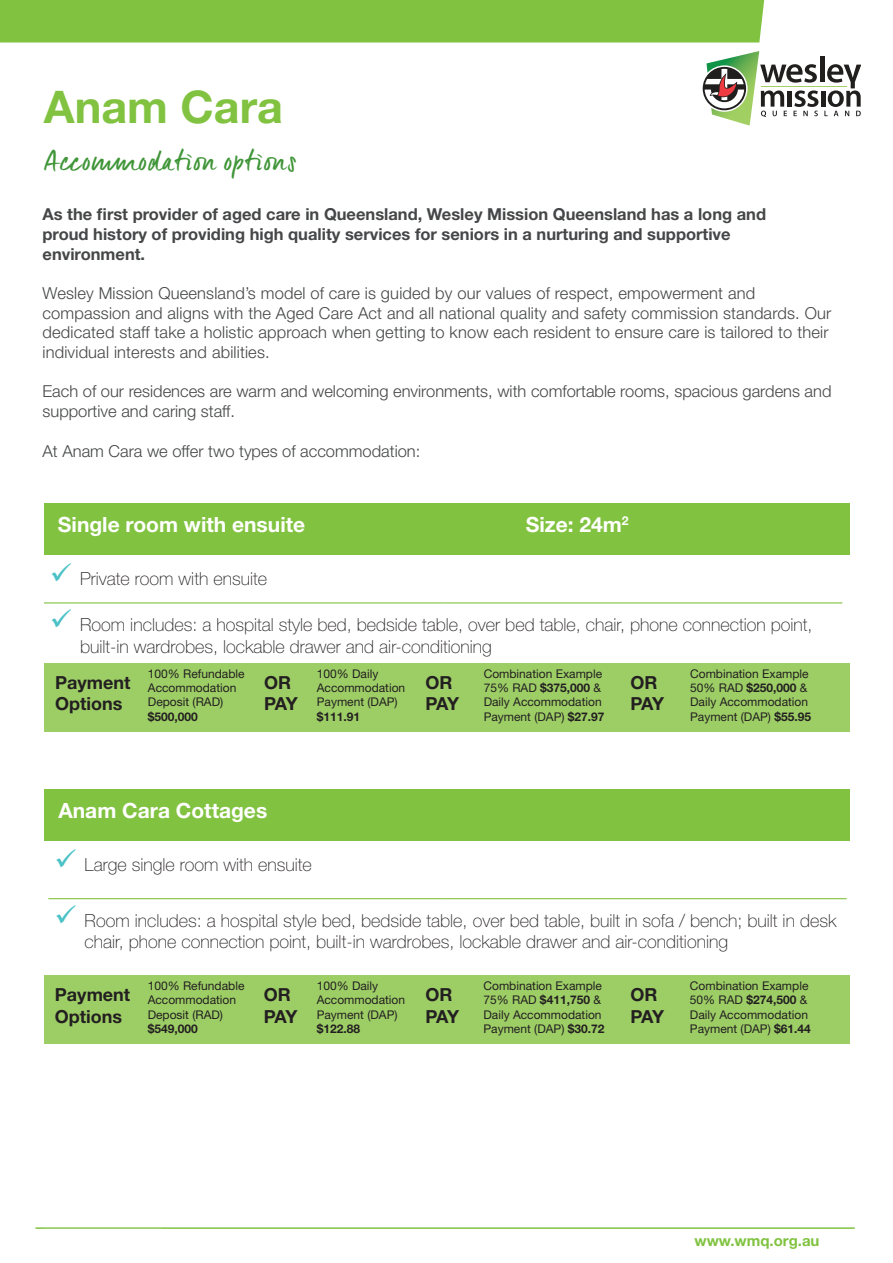
<style>
.page{position:relative;width:893px;height:1263px;background:#fff}
.page>*{position:absolute;margin:0;border:0;box-sizing:border-box;transform-origin:0 0}
.t1{font:700 45px "Helvetica Neue LT Std";color:#81c340}
.t2{font:25.5px "Epistula";letter-spacing:.05em;color:#3f9537}
.t3{font:700 21px "Helvetica Neue LT Std";color:#fff}
.t4{font:100 18px/21.6px "Helvetica Neue LT Std";color:#231f20}
.t5{font:700 18px/21.6px "Helvetica Neue LT Std";color:#231f20}
.t6{font:300 16.5px/19.5px "Helvetica Neue LT Std";letter-spacing:.01em;color:#454647}
.t7{font:700 16.5px/19.8px "Helvetica Neue LT Std";color:#454647}
.t8{font:700 15px "Helvetica Neue LT Std";color:#81c340}
.t9{font:12px/14.4px "Helvetica Neue LT Std";color:#231f20}
.t10{font:700 12px "Helvetica Neue LT Std";color:#231f20}
.s1{color:#4dc2c6}
.s2{font-weight:700}
</style>
<div class="page">
<hr style="left:821px;top:91px;width:4px;height:16px;background:#211e1e">
<hr style="left:820px;top:57px;width:4px;height:25px;background:#211e1e">
<svg style="left:824px;top:64px;width:36px;height:52px"></svg>
<hr style="left:761px;top:86px;width:85px;height:1px;background:#a2cf61">
<svg style="left:703px;top:51px;width:115px;height:75px"></svg>
<div style="left:0;top:0;width:765px;height:43px;background:#81c340"></div>
<hr style="left:35px;top:1227px;width:820px;height:2px;background:#81c340">
<hr style="left:44px;top:602px;width:400px;height:1px;background:#81c340">
<hr style="left:444px;top:602px;width:398px;height:1px;background:#81c340">
<div style="left:44px;top:503px;width:806px;height:52px;background:#81c340"></div>
<div style="left:44px;top:663px;width:806px;height:69px;background:#9dce66"></div>
<hr style="left:48px;top:898px;width:400px;height:1px;background:#81c340">
<hr style="left:448px;top:898px;width:399px;height:1px;background:#81c340">
<div style="left:44px;top:789px;width:806px;height:51px;background:#81c340"></div>
<div style="left:44px;top:975px;width:806px;height:69px;background:#9dce66"></div>
<h1 class="t1" style="left:44px;top:79px;width:241px">Anam Cara</h1>
<h2 class="t2" style="left:44px;top:146px;width:254px">Accommodation options</h2>
<p class="t7" style="left:43px;top:204px;width:725px">As the first provider of aged care in Queensland, Wesley Mission Queensland has a long and proud history of providing high quality services for seniors in a nurturing and supportive environment.</p>
<p class="t6" style="left:43px;top:283px;width:790px">Wesley Mission Queensland’s model of care is guided by our values of respect, empowerment and compassion and aligns with the Aged Care Act and all national quality and safety commission standards. Our dedicated staff take a holistic approach when getting to know each resident to ensure care is tailored to their individual interests and abilities.</p>
<p class="t6" style="left:43px;top:381px;width:790px">Each of our residences are warm and welcoming environments, with comfortable rooms, spacious gardens and supportive and caring staff.</p>
<p class="t6" style="left:43px;top:441px;width:379px">At Anam Cara we offer two types of accommodation:</p>
<p class="t3" style="left:58px;top:512px;width:249px">Single room with ensuite</p>
<p class="t3" style="left:526px;top:512px;width:104px">Size: 24m<sup>2</sup></p>
<p class="t4" style="left:50px;top:568px;width:219px"><span class="s1">✓</span> Private room with ensuite</p>
<p class="t4" style="left:80px;top:614px;width:734px;text-indent:-30px"><span class="s1">✓</span> Room includes: a hospital style bed, bedside table, over bed table, chair, phone connection point, built-in wardrobes, lockable drawer and air-conditioning</p>
<p class="t5" style="left:55px;top:671px;width:77px">Payment<br>Options</p>
<p class="t9" style="left:148px;top:666px;width:98px">100% Refundable<br>Accommodation<br>Deposit (RAD)</p>
<p class="t10" style="left:148px;top:709px;width:52px">$500,000</p>
<p class="t5" style="left:264px;top:671px;width:35px">OR<br>PAY</p>
<p class="t5" style="left:426px;top:671px;width:35px">OR<br>PAY</p>
<p class="t9" style="left:690px;top:666px;width:122px">Combination Example<br>50% RAD <span class="s2">$250,000</span> &amp;<br>Daily Accommodation<br>Payment (DAP) <span class="s2">$55.95</span></p>
<p class="t9" style="left:484px;top:666px;width:122px">Combination Example<br>75% RAD <span class="s2">$375,000</span> &amp;<br>Daily Accommodation<br>Payment (DAP) <span class="s2">$27.97</span></p>
<p class="t9" style="left:317px;top:666px;width:90px">100% Daily<br>Accommodation<br>Payment (DAP)</p>
<p class="t10" style="left:317px;top:709px;width:45px">$111.91</p>
<p class="t5" style="left:630px;top:671px;width:35px">OR<br>PAY</p>
<p class="t3" style="left:58px;top:797px;width:210px">Anam Cara Cottages</p>
<p class="t4" style="left:54px;top:854px;width:259px"><span class="s1">✓</span> Large single room with ensuite</p>
<p class="t4" style="left:84px;top:909px;width:753px;text-indent:-30px"><span class="s1">✓</span> Room includes: a hospital style bed, bedside table, over bed table, built in sofa / bench; built in desk chair, phone connection point, built-in wardrobes, lockable drawer and air-conditioning</p>
<p class="t4" style="left:54px;top:977px;width:10px">L</p>
<p class="t5" style="left:264px;top:983px;width:35px">OR<br>PAY</p>
<p class="t5" style="left:425px;top:983px;width:35px">OR<br>PAY</p>
<p class="t9" style="left:690px;top:978px;width:122px">Combination Example<br>50% RAD <span class="s2">$274,500</span> &amp;<br>Daily Accommodation<br>Payment (DAP) <span class="s2">$61.44</span></p>
<p class="t9" style="left:483px;top:978px;width:122px">Combination Example<br>75% RAD <span class="s2">$411,750</span> &amp;<br>Daily Accommodation<br>Payment (DAP) <span class="s2">$30.72</span></p>
<p class="t5" style="left:55px;top:983px;width:77px">Payment<br>Options</p>
<p class="t9" style="left:148px;top:978px;width:98px">100% Refundable<br>Accommodation<br>Deposit (RAD)</p>
<p class="t10" style="left:148px;top:1021px;width:52px">$549,000</p>
<p class="t9" style="left:317px;top:978px;width:90px">100% Daily<br>Accommodation<br>Payment (DAP)</p>
<p class="t10" style="left:317px;top:1021px;width:45px">$122.88</p>
<p class="t5" style="left:630px;top:983px;width:35px">OR<br>PAY</p>
<p class="t8" style="left:694px;top:1231px;width:126px">www.wmq.org.au</p>
</div>
